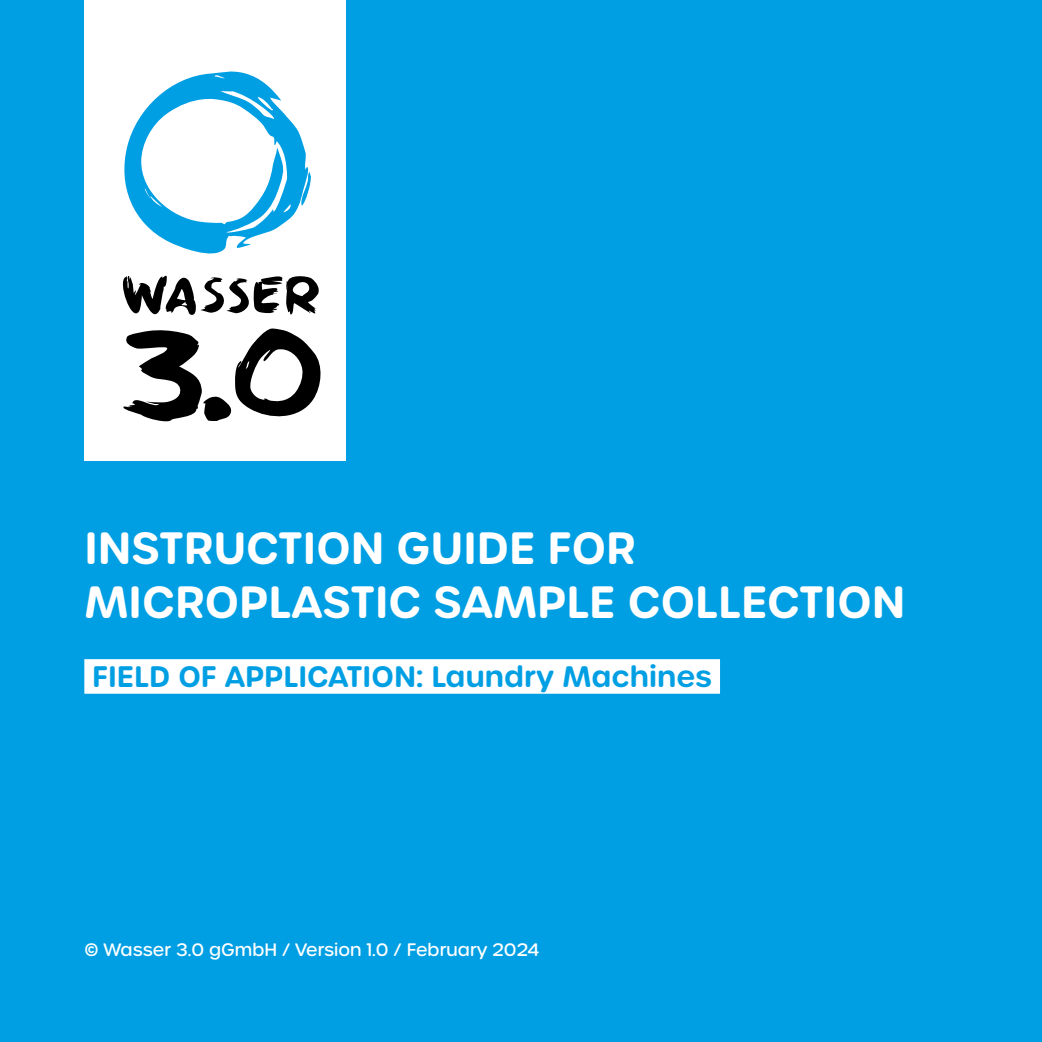
<style>
.page{position:relative;width:1042px;height:1042px;background:#009fe3}
.page>*{position:absolute;margin:0;border:0;box-sizing:border-box;transform-origin:0 0}
.t1{font:600 43.75px/53.9px "Urbane Rounded";color:#fff}
.t2{font:600 28.7px "Urbane Rounded";color:#009fe3}
.t3{font:500 17.5px "Urbane Rounded";color:#fff}
</style>
<div class="page">
<div style="left:84px;top:0;width:262px;height:460px;background:#fff"></div>
<div style="left:84px;top:659px;width:636px;height:35px;background:#fff"></div>
<svg style="left:122px;top:275px;width:199px;height:147px"></svg>
<svg style="left:124px;top:71px;width:187px;height:183px"></svg>
<p class="t1" style="left:84px;top:521px;width:822px">INSTRUCTION GUIDE FOR<br>MICROPLASTIC SAMPLE COLLECTION</p>
<p class="t2" style="left:92px;top:657px;width:621px">FIELD OF APPLICATION: Laundry Machines</p>
<p class="t3" style="left:84px;top:938px;width:456px">© Wasser 3.0 gGmbH / Version 1.0 / February 2024</p>
</div>
